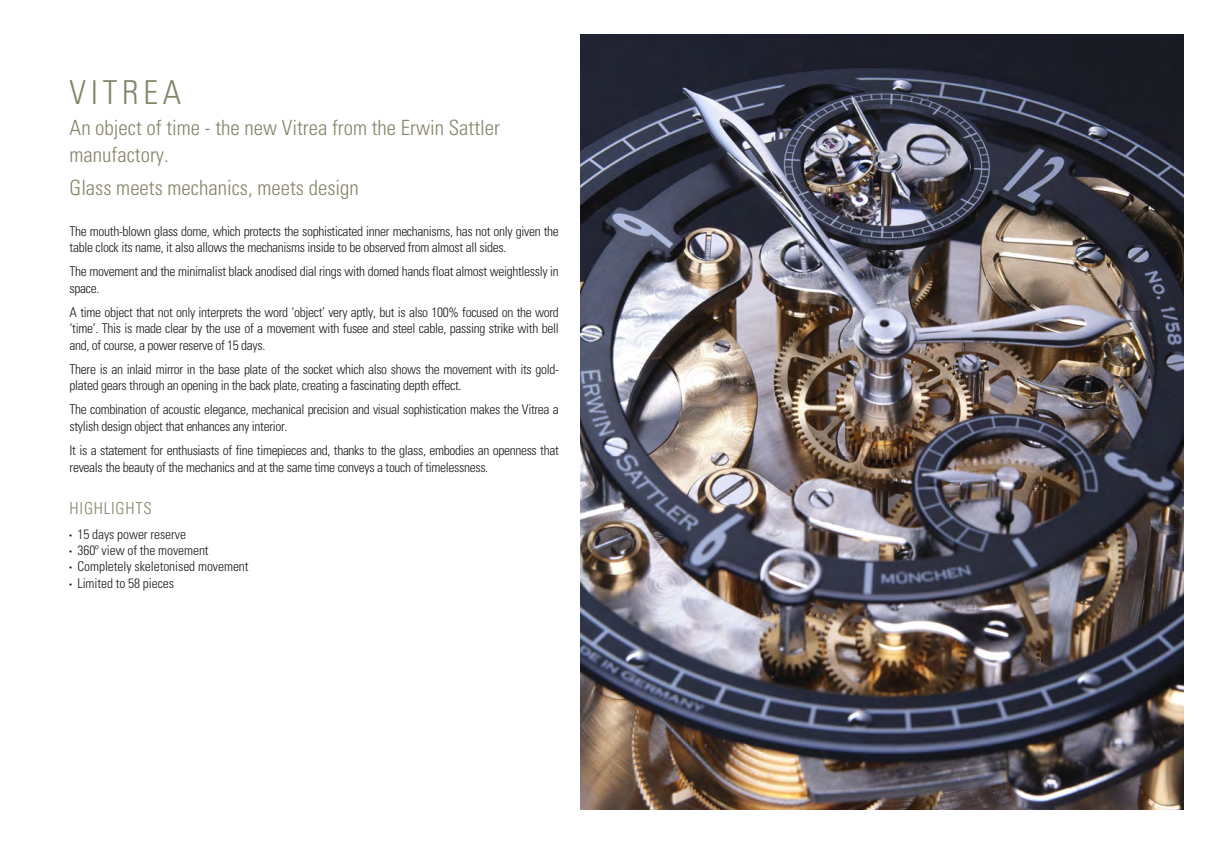
<style>
.page{position:relative;width:1212px;height:842px;background:#fff}
.page>*{position:absolute;margin:0;border:0;box-sizing:border-box;transform-origin:0 0}
.t1{font:300 condensed 33px "Univers LT Std";letter-spacing:.14em;color:#87846b}
.t2{font:300 condensed 21px/26.7px "Univers LT Std";color:#87846b}
.t3{font:300 condensed 16.5px "Univers LT Std";letter-spacing:.045em;color:#87846b}
.t4{font:300 condensed 13.5px/16.5px "Univers LT Std";letter-spacing:-.025em;color:#1d1d1b}
.t5{font:300 condensed 13.5px "Univers LT Std";letter-spacing:-.005em;color:#1d1d1b}
.s1{font-family:"Luxury Text";font-weight:400;font-stretch:normal}
</style>
<div class="page">
<img style="left:580px;top:35px;width:603px;height:775px">
<h1 class="t1" style="left:70px;top:72px;width:113px">VITREA</h1>
<h2 class="t2" style="left:70px;top:115px;width:432px">An object of time - the new Vitrea from the Erwin Sattler manufactory.</h2>
<h2 class="t2" style="left:70px;top:174px;width:291px">Glass meets mechanics, meets design</h2>
<p class="t4" style="left:70px;top:223px;width:491px">The mouth-blown glass dome, which protects the sophisticated inner mechanisms, has not only given the table clock its name, it also allows the mechanisms inside to be observed from almost all sides.</p>
<p class="t4" style="left:70px;top:263px;width:491px">The movement and the minimalist black anodised dial rings with domed hands float almost weightlessly in space.</p>
<p class="t4" style="left:70px;top:304px;width:491px;text-align:justify">A time object that not only interprets the word ‘object’ very aptly, but is also 100% focused on the word ‘time’. This is made clear by the use of a movement with fusee and steel cable, passing strike with bell and, of course, a power reserve of 15 days.</p>
<p class="t4" style="left:70px;top:361px;width:491px">There is an inlaid mirror in the base plate of the socket which also shows the movement with its gold&shy;plated gears through an opening in the back plate, creating a fascinating depth effect.</p>
<p class="t4" style="left:70px;top:401px;width:491px">The combination of acoustic elegance, mechanical precision and visual sophistication makes the Vitrea a stylish design object that enhances any interior.</p>
<p class="t4" style="left:70px;top:441px;width:491px;line-height:17.1px">It is a statement for enthusiasts of fine timepieces and, thanks to the glass, embodies an openness that reveals the beauty of the mechanics and at the same time conveys a touch of timelessness.</p>
<p class="t3" style="left:70px;top:498px;width:84px">HIGHLIGHTS</p>
<p class="t5" style="left:69px;top:526px;width:119px"><span class="s1">•</span> 15 days power reserve</p>
<p class="t5" style="left:69px;top:542px;width:141px"><span class="s1">•</span> 360º view of the movement</p>
<p class="t5" style="left:69px;top:558px;width:181px"><span class="s1">•</span> Completely skeletonised movement</p>
<p class="t5" style="left:69px;top:575px;width:107px"><span class="s1">•</span> Limited to 58 pieces</p>
</div>
